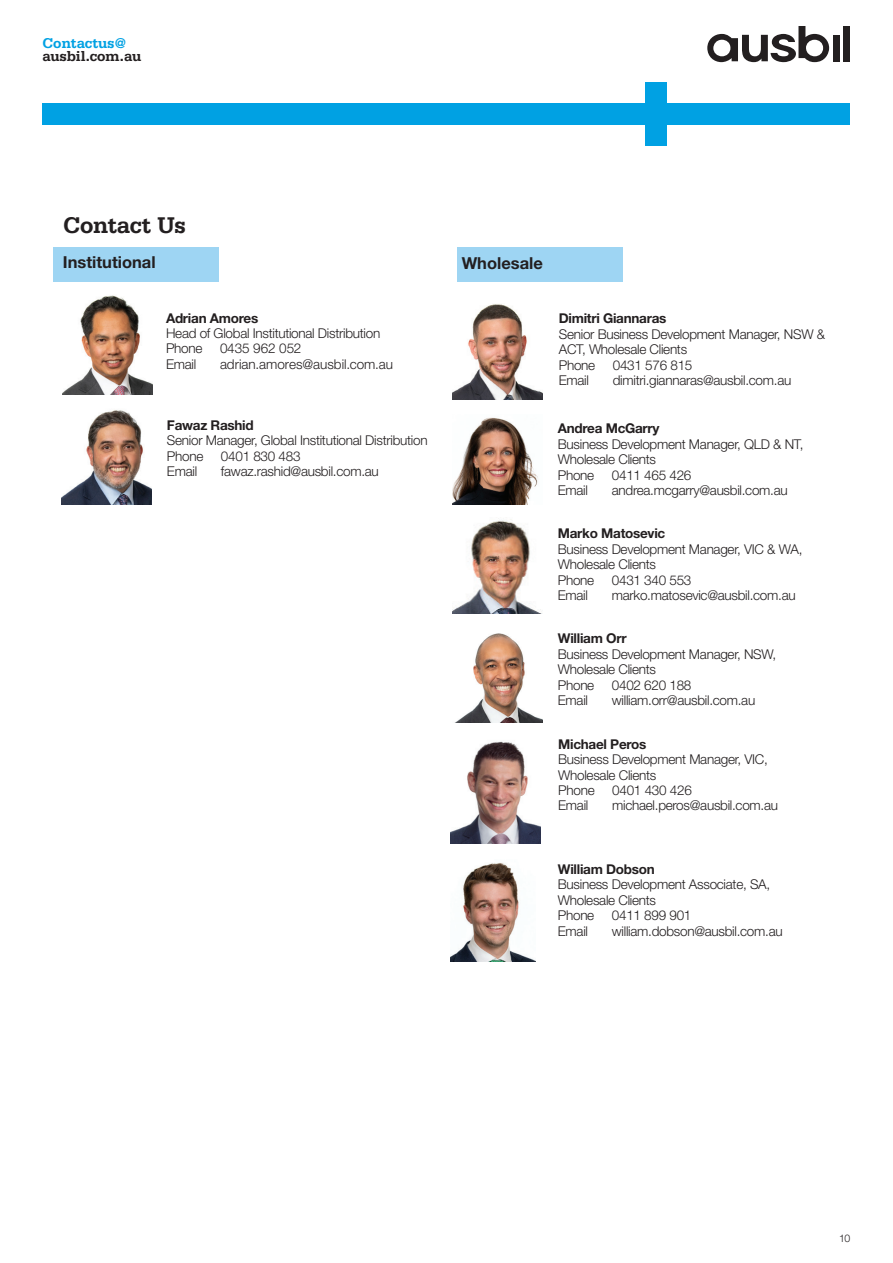
<style>
.page{position:relative;width:893px;height:1263px;background:#fff}
.page>*{position:absolute;margin:0;border:0;box-sizing:border-box;transform-origin:0 0}
.t1{font:700 24px "Serifa Std";letter-spacing:-.02em;color:#231f20}
.t2{font:700 16.5px "Helvetica Neue LT Std";color:#231f20}
.t3{font:700 15px "Serifa Std";letter-spacing:-.01em;color:#231f20}
.t4{font:700 15px "Serifa Std";letter-spacing:-.005em;color:#00a1e3}
.t5{font:300 13.5px/15.5px "Helvetica Neue LT Std";letter-spacing:-.02em;color:#231f20}
.t6{font:700 13.5px "Helvetica Neue LT Std";letter-spacing:-.02em;color:#231f20}
.t7{font:300 13.5px "Helvetica Neue LT Std";color:#231f20}
.t8{font:300 10.5px "Helvetica Neue LT Std";color:#231f20}
</style>
<div class="page">
<svg style="left:707px;top:26px;width:122px;height:36px"></svg>
<div style="left:832px;top:35px;width:7px;height:26px;background:#231f20"></div>
<div style="left:843px;top:26px;width:7px;height:35px;background:#231f20"></div>
<div style="left:43px;top:104px;width:807px;height:21px;background:#00a1e3"></div>
<div style="left:646px;top:83px;width:21px;height:63px;background:#00a1e3"></div>
<div style="left:457px;top:247px;width:166px;height:34px;background:#9ed5f3"></div>
<div style="left:53px;top:247px;width:165px;height:34px;background:#9ed5f3"></div>
<img style="left:450px;top:741px;width:91px;height:103px">
<img style="left:62px;top:410px;width:90px;height:94px">
<img style="left:453px;top:417px;width:85px;height:88px">
<img style="left:452px;top:304px;width:90px;height:96px">
<img style="left:452px;top:519px;width:90px;height:95px">
<img style="left:454px;top:634px;width:88px;height:89px">
<img style="left:63px;top:295px;width:90px;height:100px">
<img style="left:450px;top:863px;width:86px;height:98px">
<p class="t4" style="left:43px;top:34px;width:85px">Contactus@</p>
<p class="t3" style="left:43px;top:48px;width:100px">ausbil.com.au</p>
<h1 class="t1" style="left:63px;top:211px;width:124px">Contact Us</h1>
<p class="t2" style="left:63px;top:252px;width:94px">Institutional</p>
<p class="t2" style="left:462px;top:253px;width:83px">Wholesale</p>
<p class="t6" style="left:166px;top:309px;width:94px">Adrian Amores</p>
<p class="t5" style="left:166px;top:325px;width:216px">Head of Global Institutional Distribution<br>Phone</p>
<p class="t5" style="left:220px;top:341px;width:83px">0435 962 052</p>
<p class="t5" style="left:166px;top:356px;width:32px">Email</p>
<p class="t7" style="left:220px;top:356px;width:175px">adrian.amores@ausbil.com.au</p>
<p class="t6" style="left:167px;top:417px;width:88px">Fawaz Rashid</p>
<p class="t5" style="left:167px;top:432px;width:262px">Senior Manager, Global Institutional Distribution<br>Phone</p>
<p class="t5" style="left:221px;top:448px;width:81px">0401 830 483</p>
<p class="t5" style="left:167px;top:463px;width:32px">Email</p>
<p class="t5" style="left:221px;top:463px;width:159px">fawaz.rashid@ausbil.com.au</p>
<p class="t6" style="left:559px;top:310px;width:109px">Dimitri Giannaras</p>
<p class="t5" style="left:559px;top:326px;width:268px">Senior Business Development Manager, NSW &amp;<br>ACT, Wholesale Clients<br>Phone</p>
<p class="t5" style="left:613px;top:357px;width:81px">0431 576 815</p>
<p class="t5" style="left:559px;top:372px;width:32px">Email</p>
<p class="t5" style="left:613px;top:372px;width:180px">dimitri.giannaras@ausbil.com.au</p>
<p class="t6" style="left:558px;top:420px;width:103px">Andrea McGarry</p>
<p class="t5" style="left:558px;top:436px;width:247px">Business Development Manager, QLD &amp; NT,<br>Wholesale Clients<br>Phone</p>
<p class="t5" style="left:612px;top:467px;width:81px">0411 465 426</p>
<p class="t5" style="left:558px;top:482px;width:32px">Email</p>
<p class="t5" style="left:612px;top:482px;width:177px">andrea.mcgarry@ausbil.com.au</p>
<p class="t6" style="left:558px;top:525px;width:109px">Marko Matosevic</p>
<p class="t5" style="left:558px;top:541px;width:246px">Business Development Manager, VIC &amp; WA,<br>Wholesale Clients<br>Phone</p>
<p class="t5" style="left:612px;top:572px;width:81px">0431 340 553</p>
<p class="t5" style="left:558px;top:587px;width:32px">Email</p>
<p class="t5" style="left:612px;top:587px;width:185px">marko.matosevic@ausbil.com.au</p>
<p class="t6" style="left:558px;top:630px;width:70px">William Orr</p>
<p class="t5" style="left:558px;top:646px;width:220px">Business Development Manager, NSW,<br>Wholesale Clients<br>Phone</p>
<p class="t5" style="left:612px;top:677px;width:81px">0402 620 188</p>
<p class="t5" style="left:558px;top:692px;width:32px">Email</p>
<p class="t5" style="left:612px;top:692px;width:145px">william.orr@ausbil.com.au</p>
<p class="t6" style="left:558px;top:735px;width:90px">Michael Peros</p>
<p class="t5" style="left:558px;top:751px;width:211px">Business Development Manager, VIC,<br>Wholesale Clients<br>Phone</p>
<p class="t5" style="left:612px;top:782px;width:81px">0401 430 426</p>
<p class="t5" style="left:558px;top:798px;width:32px">Email</p>
<p class="t5" style="left:612px;top:798px;width:167px">michael.peros@ausbil.com.au</p>
<p class="t6" style="left:558px;top:861px;width:98px">William Dobson</p>
<p class="t5" style="left:558px;top:876px;width:214px">Business Development Associate, SA,<br>Wholesale Clients<br>Phone</p>
<p class="t5" style="left:612px;top:907px;width:81px">0411 899 901</p>
<p class="t5" style="left:558px;top:923px;width:32px">Email</p>
<p class="t5" style="left:612px;top:923px;width:172px">william.dobson@ausbil.com.au</p>
<p class="t8" style="left:839px;top:1231px;width:13px">10</p>
</div>
